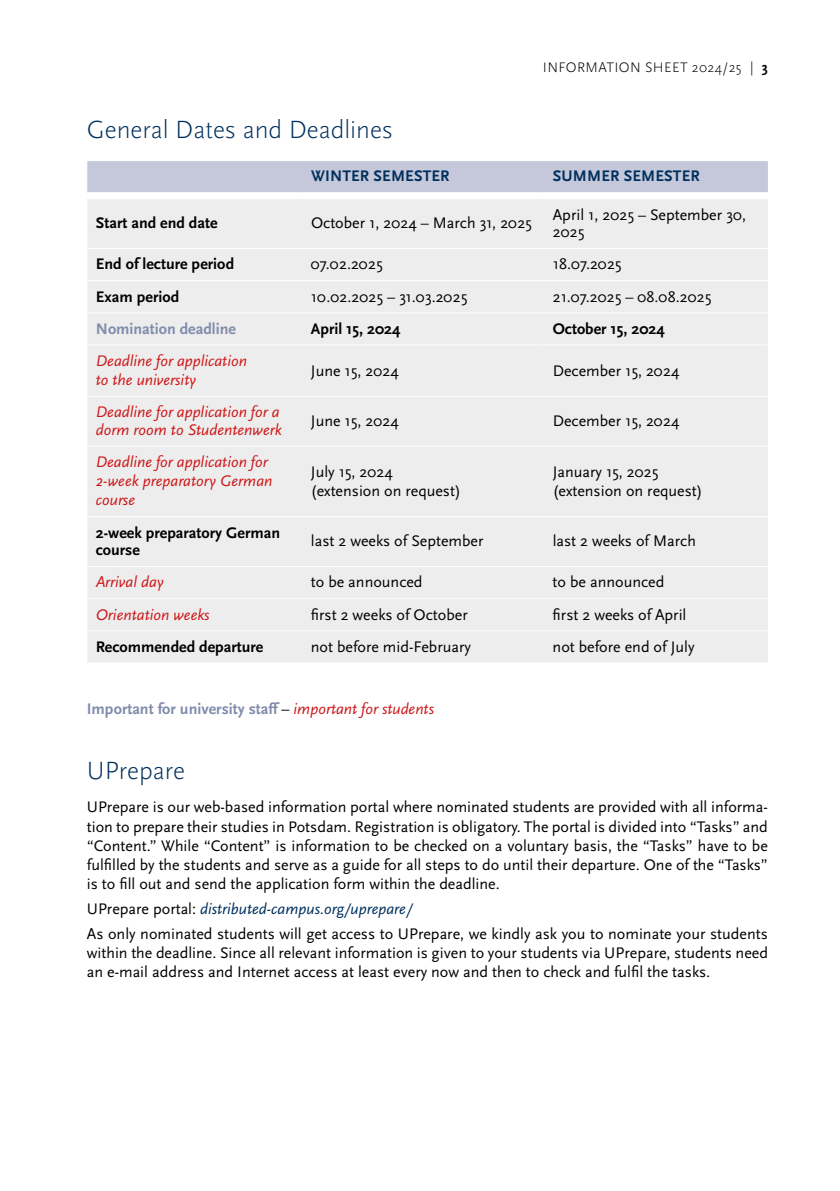
<style>
.page{position:relative;width:840px;height:1191px;background:#fff}
.page>*{position:absolute;margin:0;border:0;box-sizing:border-box;transform-origin:0 0}
.t1{font:300 26px "Scala Sans Pro";color:#00305d}
.t2{font:16px/19.2px "Scala Sans Pro";color:#000}
.t3{font:italic 16px/19.2px "Scala Sans Pro";color:#cd1719}
.t4{font:700 16px/17.6px "Scala Sans Pro";color:#000}
.t5{font:700 16px "Scala Sans Pro";color:#818bac}
.t6{font:700 16px "Scala Sans Pro";letter-spacing:.01em;color:#00305d}
.t7{font:300 14.4px "Scala Sans Pro";letter-spacing:.025em;color:#000}
.s1{font-weight:700}
.s2{font-weight:400;color:#000}
.s3{font-weight:400;font-style:italic;color:#cd1719}
.s4{font-style:italic;color:#00305d}
</style>
<div class="page">
<div style="left:87px;top:199px;width:680px;height:463px;background:#ededed"></div>
<div style="left:87px;top:161px;width:680px;height:31px;background:#c4c8da"></div>
<hr style="left:86px;top:248px;width:216px;height:1px;background:#fff">
<hr style="left:302px;top:248px;width:241px;height:1px;background:#fff">
<hr style="left:543px;top:248px;width:224px;height:1px;background:#fff">
<hr style="left:86px;top:280px;width:216px;height:1px;background:#fff">
<hr style="left:302px;top:280px;width:241px;height:1px;background:#fff">
<hr style="left:543px;top:280px;width:224px;height:1px;background:#fff">
<hr style="left:86px;top:312px;width:216px;height:1px;background:#fff">
<hr style="left:302px;top:312px;width:241px;height:1px;background:#fff">
<hr style="left:543px;top:312px;width:224px;height:1px;background:#fff">
<hr style="left:86px;top:345px;width:216px;height:1px;background:#fff">
<hr style="left:302px;top:345px;width:241px;height:1px;background:#fff">
<hr style="left:543px;top:345px;width:224px;height:1px;background:#fff">
<hr style="left:86px;top:396px;width:216px;height:1px;background:#fff">
<hr style="left:302px;top:396px;width:241px;height:1px;background:#fff">
<hr style="left:543px;top:396px;width:224px;height:1px;background:#fff">
<hr style="left:86px;top:446px;width:216px;height:1px;background:#fff">
<hr style="left:302px;top:446px;width:241px;height:1px;background:#fff">
<hr style="left:543px;top:446px;width:224px;height:1px;background:#fff">
<hr style="left:86px;top:516px;width:216px;height:1px;background:#fff">
<hr style="left:302px;top:516px;width:241px;height:1px;background:#fff">
<hr style="left:543px;top:516px;width:224px;height:1px;background:#fff">
<hr style="left:86px;top:566px;width:216px;height:1px;background:#fff">
<hr style="left:302px;top:566px;width:241px;height:1px;background:#fff">
<hr style="left:543px;top:566px;width:224px;height:1px;background:#fff">
<hr style="left:86px;top:598px;width:216px;height:1px;background:#fff">
<hr style="left:302px;top:598px;width:241px;height:1px;background:#fff">
<hr style="left:543px;top:598px;width:224px;height:1px;background:#fff">
<hr style="left:86px;top:630px;width:216px;height:1px;background:#fff">
<hr style="left:302px;top:630px;width:241px;height:1px;background:#fff">
<hr style="left:543px;top:630px;width:224px;height:1px;background:#fff">
<h1 class="t1" style="left:87px;top:115px;width:308px">General Dates and Deadlines</h1>
<p class="t7" style="left:542px;top:59px;width:226px">INFORMATION SHEET 2024/25 | <span class="s1">3</span></p>
<p class="t6" style="left:311px;top:167px;width:140px">WINTER SEMESTER</p>
<p class="t6" style="left:552px;top:167px;width:148px">SUMMER SEMESTER</p>
<p class="t4" style="left:96px;top:214px;width:123px">Start and end date</p>
<p class="t2" style="left:311px;top:214px;width:222px">October 1, 2024 – March 31, 2025</p>
<p class="t2" style="left:552px;top:206px;width:195px;line-height:17.6px">April 1, 2025 – September 30,<br>2025</p>
<p class="t4" style="left:96px;top:255px;width:140px">End of lecture period</p>
<p class="t2" style="left:311px;top:255px;width:73px">07.02.2025</p>
<p class="t2" style="left:552px;top:255px;width:70px">18.07.2025</p>
<p class="t4" style="left:96px;top:288px;width:85px">Exam period</p>
<p class="t2" style="left:311px;top:287px;width:158px">10.02.2025 – 31.03.2025</p>
<p class="t2" style="left:552px;top:287px;width:160px">21.07.2025 – 08.08.2025</p>
<p class="t5" style="left:96px;top:319px;width:141px">Nomination deadline</p>
<p class="t4" style="left:311px;top:320px;width:91px">April 15, 2024</p>
<p class="t4" style="left:552px;top:320px;width:114px">October 15, 2024</p>
<p class="t3" style="left:96px;top:351px;width:152px">Deadline for application to the university</p>
<p class="t2" style="left:311px;top:361px;width:89px">June 15, 2024</p>
<p class="t2" style="left:552px;top:361px;width:128px">December 15, 2024</p>
<p class="t3" style="left:96px;top:403px;width:187px;line-height:17.6px">Deadline for application for a dorm room to Studentenwerk</p>
<p class="t2" style="left:311px;top:411px;width:89px">June 15, 2024</p>
<p class="t2" style="left:552px;top:411px;width:128px">December 15, 2024</p>
<p class="t3" style="left:96px;top:452px;width:178px">Deadline for application for<br>2-week preparatory German course</p>
<p class="t2" style="left:311px;top:462px;width:151px">July 15, 2024 (extension on request)</p>
<p class="t2" style="left:552px;top:462px;width:151px">January 15, 2025 (extension on request)</p>
<p class="t4" style="left:96px;top:524px;width:186px">2-week preparatory German course</p>
<p class="t2" style="left:311px;top:532px;width:174px">last 2 weeks of September</p>
<p class="t2" style="left:552px;top:532px;width:145px">last 2 weeks of March</p>
<p class="t3" style="left:96px;top:572px;width:69px">Arrival day</p>
<p class="t2" style="left:311px;top:572px;width:113px">to be announced</p>
<p class="t2" style="left:552px;top:572px;width:113px">to be announced</p>
<p class="t3" style="left:96px;top:605px;width:115px">Orientation weeks</p>
<p class="t2" style="left:311px;top:605px;width:158px">first 2 weeks of October</p>
<p class="t2" style="left:552px;top:605px;width:135px">first 2 weeks of April</p>
<p class="t4" style="left:96px;top:638px;width:169px">Recommended departure</p>
<p class="t2" style="left:311px;top:637px;width:161px">not before mid-February</p>
<p class="t2" style="left:552px;top:637px;width:143px">not before end of July</p>
<p class="t5" style="left:87px;top:699px;width:348px">Important for university staff <span class="s2">–</span> <span class="s3">important for students</span></p>
<h1 class="t1" style="left:87px;top:755px;width:100px">UPrepare</h1>
<p class="t2" style="left:87px;top:797px;width:682px;text-align:justify">UPrepare is our web-based information portal where nominated students are provided with all informa&shy;tion to prepare their studies in Potsdam. Registration is obligatory. The portal is divided into “Tasks” and “Content.” While “Content” is information to be checked on a voluntary basis, the “Tasks” have to be fulfilled by the students and serve as a guide for all steps to do until their departure. One of the “Tasks” is to fill out and send the application form within the deadline.</p>
<p class="t2" style="left:87px;top:896px;width:682px;line-height:24.8px">UPrepare portal: <span class="s4">distributed-campus.org/uprepare/<br></span>As only nominated students will get access to UPrepare, we kindly ask you to nominate your students</p>
<p class="t2" style="left:87px;top:943px;width:682px">within the deadline. Since all relevant information is given to your students via UPrepare, students need an e-mail address and Internet access at least every now and then to check and fulfil the tasks.</p>
</div>
